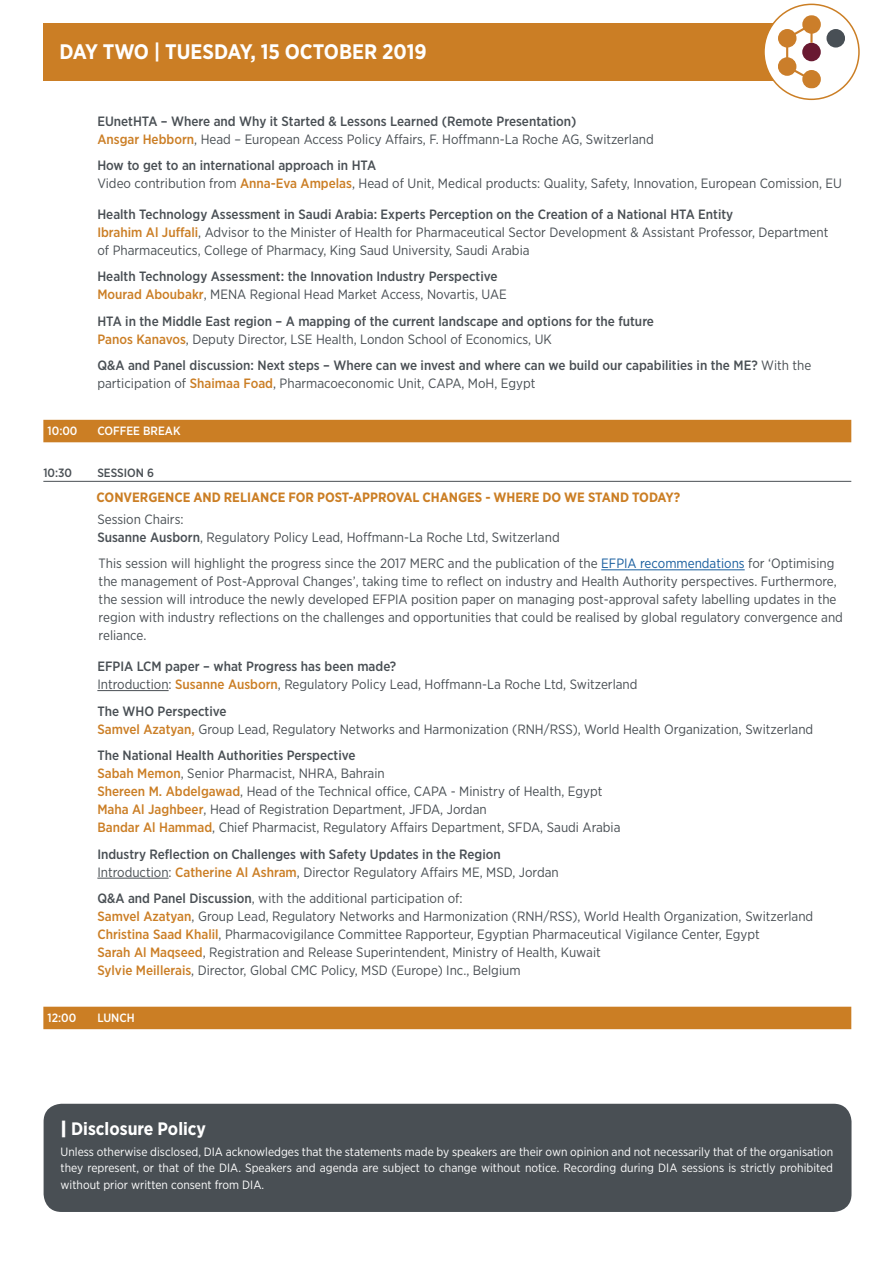
<style>
.page{position:relative;width:893px;height:1263px;background:#fff}
.page>*{position:absolute;margin:0;border:0;box-sizing:border-box;transform-origin:0 0}
.t1{font:700 21px "Gotham Narrow";color:#fff}
.t2{font:700 18px "Gotham Narrow";color:#fff}
.t3{font:13.5px/18px "Gotham Narrow";color:#494f54}
.t4{font:500 13.5px/18px "Gotham Narrow";color:#494f54}
.SESSION_TITLE{font:700 13.5px "Gotham Narrow";color:#cb7e24}
.Disclosure_box{font:12px/16.5px "Gotham Narrow";color:#fff;text-align:justify}
.CB___LUNCH{font:500 12px "Gotham Narrow";color:#fff}
.SESSION{font:500 12px "Gotham Narrow";color:#494f54}
.s1{font-weight:500}
.s2{font-weight:500;color:#cb7e25}
.s3{color:#cb7e25}
.s4{font-weight:400}
.s5{color:#175d9e}
.s6{font-family:"Gotham";font-weight:900}
</style>
<div class="page">
<div style="left:43px;top:23px;width:807px;height:58px;background:#cb7e25"></div>
<div style="left:764px;top:4px;width:95px;height:95px;background:#fff;border-radius:50%"></div>
<svg style="left:802px;top:70px;width:19px;height:19px"></svg>
<div style="left:778px;top:57px;width:18px;height:19px;background:#cb7e2a;border-radius:50%"></div>
<div style="left:778px;top:29px;width:18px;height:19px;background:#cb7e2a;border-radius:50%"></div>
<div style="left:802px;top:15px;width:19px;height:19px;background:#cb7e2a;border-radius:50%"></div>
<div style="left:802px;top:43px;width:19px;height:18px;background:#691931;border-radius:50%"></div>
<div style="left:826px;top:29px;width:19px;height:19px;background:#484f55;border-radius:50%"></div>
<svg style="left:784px;top:64px;width:30px;height:19px"></svg>
<hr style="left:786px;top:38px;width:2px;height:29px;background:#cb7e2a">
<hr style="left:810px;top:24px;width:3px;height:19px;background:#cb7e2a">
<svg style="left:784px;top:22px;width:30px;height:19px"></svg>
<div style="left:763px;top:4px;width:97px;height:96px;border:2px solid #cb7e24;border-radius:50%"></div>
<div style="left:43px;top:420px;width:808px;height:22px;background:#cb7e24"></div>
<hr style="left:43px;top:481px;width:808px;height:1px;background:#494f54">
<hr style="left:601px;top:569px;width:144px;height:1px;background:#175d9e">
<hr style="left:97px;top:690px;width:72px;height:1px;background:#494f54">
<hr style="left:97px;top:878px;width:72px;height:1px;background:#494f54">
<div style="left:43px;top:1007px;width:808px;height:22px;background:#cb7e24"></div>
<div style="left:44px;top:1104px;width:807px;height:108px;background:#494f54;border-radius:18px"></div>
<p class="t1" style="left:60px;top:38px;width:369px">DAY TWO | TUESDAY, 15 OCTOBER 2019</p>
<p class="t3" style="left:97px;top:112px;width:558px"><span class="s1">EUnetHTA – Where and Why it Started &amp; Lessons Learned (Remote Presentation)<br></span><span class="s2">Ansgar Hebborn</span>, Head – European Access Policy Affairs, F. Hoffmann-La Roche AG, Switzerland</p>
<p class="t3" style="left:97px;top:156px;width:746px"><span class="s1">How to get to an international approach in HTA<br></span>Video contribution from <span class="s2">Anna-Eva Ampelas</span>, Head of Unit, Medical products: Quality, Safety, Innovation, European Comission, EU</p>
<p class="t3" style="left:97px;top:205px;width:732px"><span class="s1">Health Technology Assessment in Saudi Arabia: Experts Perception on the Creation of a National HTA Entity<br></span><span class="s2">Ibrahim Al Juffali</span>, Advisor to the Minister of Health for Pharmaceutical Sector Development &amp; Assistant Professor, Department of Pharmaceutics, College of Pharmacy, King Saud University, Saudi Arabia</p>
<p class="t4" style="left:97px;top:267px;width:411px">Health Technology Assessment: the Innovation Industry Perspective<br><span class="s3">Mourad Aboubakr</span><span class="s4">, MENA Regional Head Market Access, Novartis, UAE</span></p>
<p class="t4" style="left:97px;top:312px;width:558px">HTA in the Middle East region – A mapping of the current landscape and options for the future<br><span class="s3">Panos Kanavos</span><span class="s4">, Deputy Director, LSE Health, London School of Economics, UK</span></p>
<p class="t4" style="left:97px;top:356px;width:715px">Q&amp;A and Panel discussion: Next steps – Where can we invest and where can we build our capabilities in the ME? <span class="s4">With the participation of</span> <span class="s3">Shaimaa Foad</span><span class="s4">, Pharmacoeconomic Unit, CAPA, MoH, Egypt</span></p>
<p class="CB___LUNCH" style="left:48px;top:423px;width:31px">10:00</p>
<p class="CB___LUNCH" style="left:97px;top:423px;width:85px">COFFEE BREAK</p>
<p class="SESSION" style="left:43px;top:465px;width:30px">10:30</p>
<p class="SESSION" style="left:97px;top:465px;width:58px">SESSION 6</p>
<p class="SESSION_TITLE" style="left:97px;top:488px;width:585px">CONVERGENCE AND RELIANCE FOR POST-APPROVAL CHANGES - WHERE DO WE STAND TODAY?</p>
<p class="t3" style="left:97px;top:510px;width:88px">Session Chairs:</p>
<p class="t3" style="left:97px;top:528px;width:464px"><span class="s1">Susanne Ausborn</span>, Regulatory Policy Lead, Hoffmann-La Roche Ltd, Switzerland</p>
<p class="t3" style="left:99px;top:554px;width:746px">This session will highlight the progress since the 2017 MERC and the publication of the <span class="s5">EFPIA recommendations</span> for ‘Optimising the management of Post-Approval Changes’, taking time to reflect on industry and Health Authority perspectives. Furthermore, the session will introduce the newly developed EFPIA position paper on managing post-approval safety labelling updates in the region with industry reflections on the challenges and opportunities that could be realised by global regulatory convergence and reliance.</p>
<p class="t4" style="left:97px;top:657px;width:300px">EFPIA LCM paper – what Progress has been made?</p>
<p class="t3" style="left:97px;top:675px;width:542px">Introduction: <span class="s2">Susanne Ausborn</span>, Regulatory Policy Lead, Hoffmann-La Roche Ltd, Switzerland</p>
<p class="t4" style="left:97px;top:702px;width:131px">The WHO Perspective</p>
<p class="t3" style="left:97px;top:720px;width:717px"><span class="s2">Samvel Azatyan,</span> Group Lead, Regulatory Networks and Harmonization (RNH/RSS), World Health Organization, Switzerland</p>
<p class="t4" style="left:97px;top:746px;width:289px">The National Health Authorities Perspective<br><span class="s3">Sabah Memon</span><span class="s4">, Senior Pharmacist, NHRA, Bahrain</span></p>
<p class="t3" style="left:97px;top:782px;width:507px"><span class="s2">Shereen M. Abdelgawad</span>, Head of the Technical office, CAPA - Ministry of Health, Egypt</p>
<p class="t3" style="left:97px;top:800px;width:391px"><span class="s2">Maha Al Jaghbeer</span>, Head of Registration Department, JFDA, Jordan</p>
<p class="t3" style="left:97px;top:818px;width:525px"><span class="s2">Bandar Al Hammad</span>, Chief Pharmacist, Regulatory Affairs Department, SFDA, Saudi Arabia</p>
<p class="t4" style="left:97px;top:845px;width:405px">Industry Reflection on Challenges with Safety Updates in the Region</p>
<p class="t3" style="left:97px;top:863px;width:463px">Introduction: <span class="s2">Catherine Al Ashram</span>, Director Regulatory Affairs ME, MSD, Jordan</p>
<p class="t3" style="left:97px;top:889px;width:367px"><span class="s1">Q&amp;A and Panel Discussion</span>, with the additional participation of:</p>
<p class="t3" style="left:97px;top:907px;width:717px"><span class="s2">Samvel Azatyan</span>, Group Lead, Regulatory Networks and Harmonization (RNH/RSS), World Health Organization, Switzerland</p>
<p class="t3" style="left:97px;top:925px;width:664px"><span class="s2">Christina Saad Khalil</span>, Pharmacovigilance Committee Rapporteur, Egyptian Pharmaceutical Vigilance Center, Egypt</p>
<p class="t3" style="left:97px;top:943px;width:505px"><span class="s2">Sarah Al Maqseed</span>, Registration and Release Superintendent, Ministry of Health, Kuwait</p>
<p class="t3" style="left:97px;top:961px;width:425px"><span class="s2">Sylvie Meillerais</span>, Director, Global CMC Policy, MSD (Europe) Inc., Belgium</p>
<p class="CB___LUNCH" style="left:48px;top:1010px;width:30px">12:00</p>
<p class="CB___LUNCH" style="left:97px;top:1010px;width:39px">LUNCH</p>
<p class="t2" style="left:61px;top:1117px;width:147px"><span class="s6">|</span> Disclosure Policy</p>
<p class="Disclosure_box" style="left:61px;top:1143px;width:774px">Unless otherwise disclosed, DIA acknowledges that the statements made by speakers are their own opinion and not necessarily that of the organisation they represent, or that of the DIA. Speakers and agenda are subject to change without notice. Recording during DIA sessions is strictly prohibited without prior written consent from DIA.</p>
</div>
